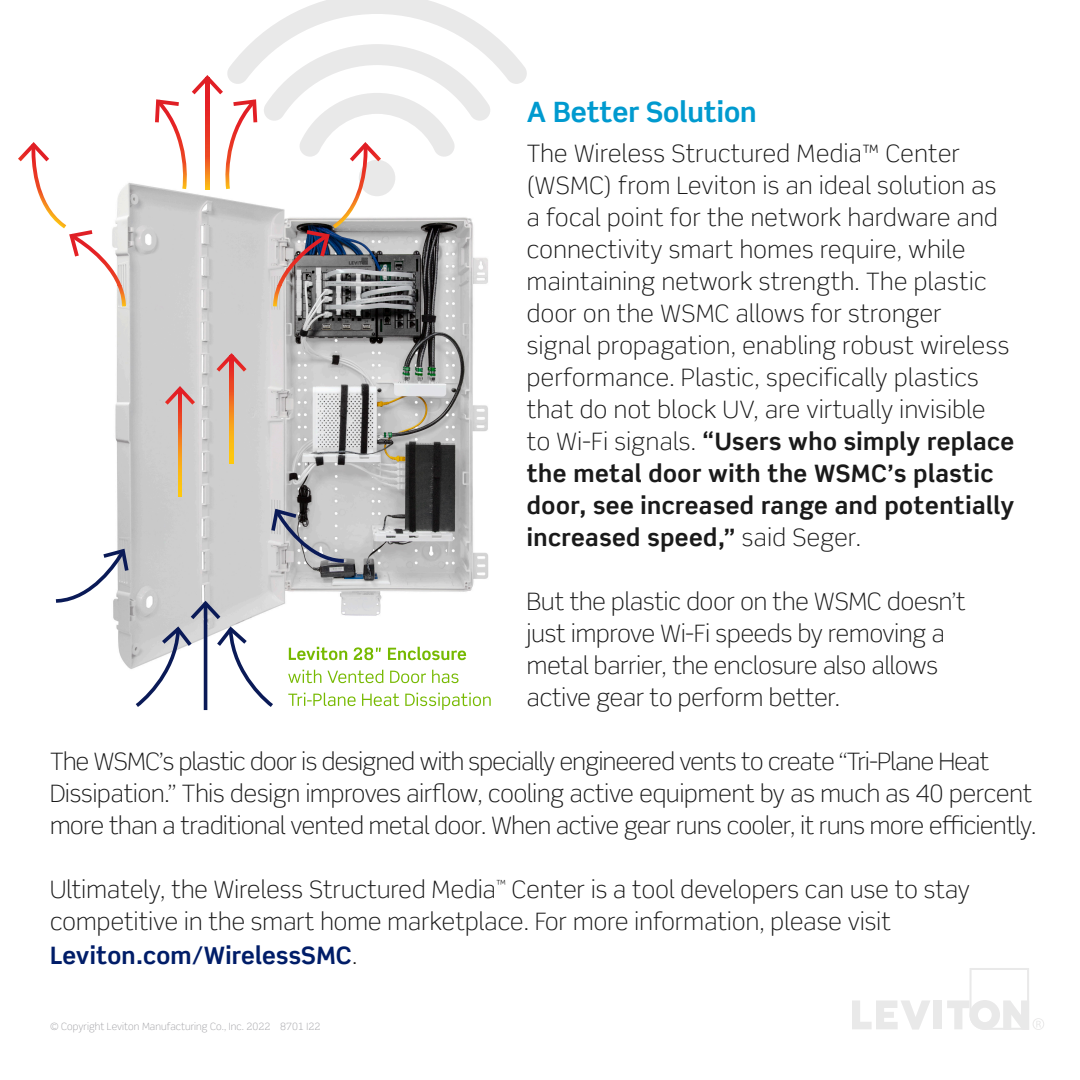
<style>
.page{position:relative;width:1080px;height:1080px;background:#fff}
.page>*{position:absolute;margin:0;border:0;box-sizing:border-box;transform-origin:0 0}
.Part_Number{font:700 28px "Scene Std";color:#009acf}
.Part_Number-2{font:300 24px/32px "Scene Std";letter-spacing:.01em;color:#1a1a1a}
.Part_Number-3{font:300 24px/32px "Scene Std";letter-spacing:-.01em;color:#1a1a1a}
.Part_Chart_Descripti{font:300 10px "Scene Std";letter-spacing:.01em;color:#a3a3a7}
.s1{font-weight:700}
.s2{font-weight:700;color:#001d68}
</style>
<div class="page">
<svg style="left:852px;top:1000px;width:78px;height:30px"></svg>
<div style="left:934px;top:1000px;width:8px;height:29px;background:#e9e9e9"></div>
<svg style="left:947px;top:968px;width:97px;height:62px"></svg>
<img style="left:113px;top:183px;width:376px;height:493px">
<hr style="left:204px;top:605px;width:3px;height:103px;background:#0a1a57">
<svg style="left:191px;top:601px;width:29px;height:18px"></svg>
<svg style="left:217px;top:626px;width:57px;height:81px"></svg>
<svg style="left:135px;top:626px;width:57px;height:81px"></svg>
<svg style="left:55px;top:547px;width:74px;height:58px"></svg>
<svg style="left:271px;top:507px;width:75px;height:58px;background:#acadb4"></svg>
<svg style="left:18px;top:142px;width:108px;height:164px"></svg>
<svg style="left:155px;top:0;width:372px;height:306px"></svg>
<svg style="left:178px;top:405px;width:4px;height:91px"></svg>
<svg style="left:165px;top:386px;width:30px;height:19px"></svg>
<svg style="left:230px;top:372px;width:3px;height:92px"></svg>
<svg style="left:217px;top:353px;width:30px;height:19px"></svg>
<svg style="left:288px;top:693px;width:203px;height:17px"></svg>
<svg style="left:288px;top:670px;width:171px;height:13px"></svg>
<svg style="left:289px;top:647px;width:177px;height:13px"></svg>
<p class="Part_Number" style="left:527px;top:94px;width:231px">A Better Solution</p>
<p class="Part_Number-2" style="left:527px;top:137px;width:489px">The Wireless Structured Media™ Center (WSMC) from Leviton is an ideal solution as a focal point for the network hardware and connectivity smart homes require, while maintaining network strength. The plastic door on the WSMC allows for stronger<br>signal propagation, enabling robust wireless performance. Plastic, specifically plastics that do not block UV, are virtually invisible to Wi-Fi signals. <span class="s1">“Users who simply replace the metal door with the WSMC’s plastic door, see increased range and potentially increased speed,”</span> said Seger.</p>
<p class="Part_Number-2" style="left:527px;top:585px;width:440px">But the plastic door on the WSMC doesn’t just improve Wi-Fi speeds by removing a metal barrier, the enclosure also allows active gear to perform better.</p>
<p class="Part_Number-3" style="left:50px;top:745px;width:988px">The WSMC’s plastic door is designed with specially engineered vents to create “Tri-Plane Heat<br>Dissipation.” This design improves airflow, cooling active equipment by as much as 40 percent more than a traditional vented metal door. When active gear runs cooler, it runs more efficiently.</p>
<p class="Part_Number-2" style="left:50px;top:873px;width:921px;line-height:33px">Ultimately, the Wireless Structured Media<sup>™</sup> Center is a tool developers can use to stay competitive in the smart home marketplace. For more information, please visit<br><span class="s2">Leviton.com/WirelessSMC</span>.</p>
<p class="Part_Chart_Descripti" style="left:50px;top:1021px;width:272px">© Copyright Leviton Manufacturing Co., Inc. 2022 8701 I22</p>
</div>
